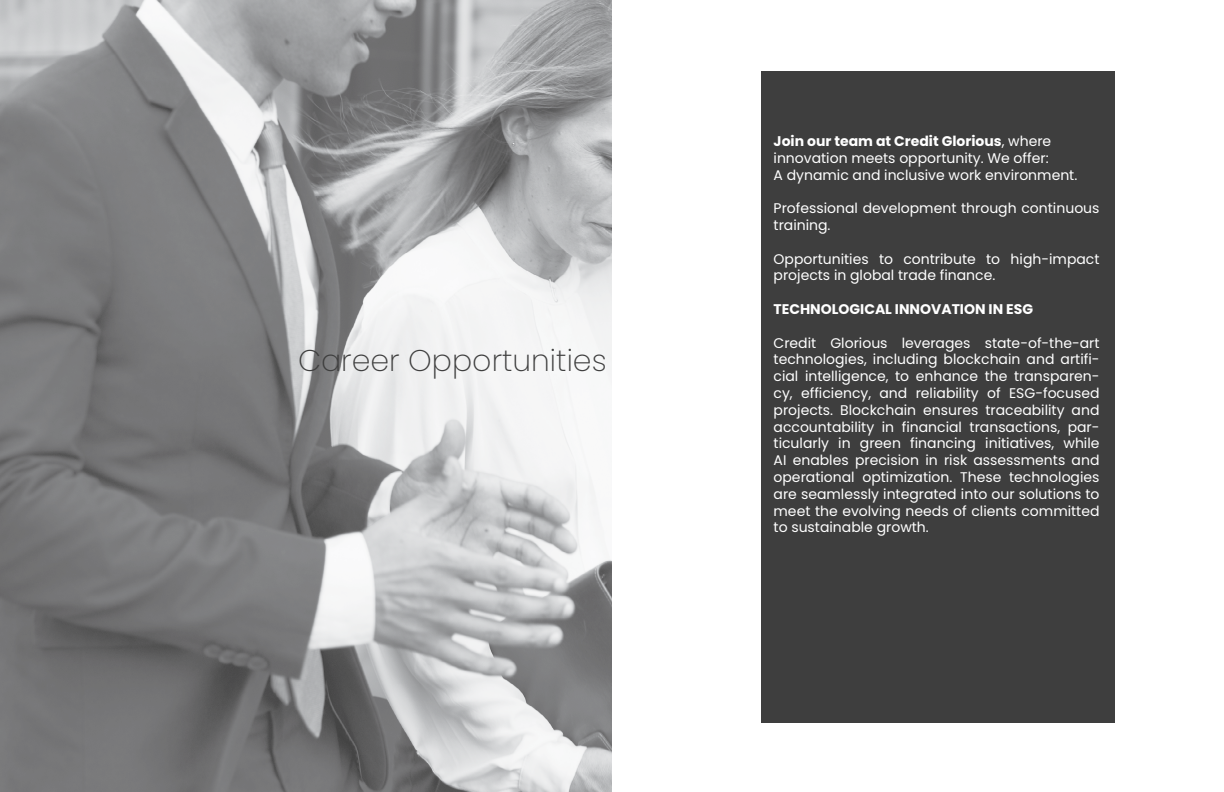
<style>
.page{position:relative;width:1224px;height:792px;background:#fff}
.page>*{position:absolute;margin:0;border:0;box-sizing:border-box;transform-origin:0 0}
.t1{font:200 30px "Poppins";color:#3e3e3e}
.t2{font:14px/16.8px "Poppins";color:#fff}
.t3{font:700 14px "Poppins";color:#fff}
.s1{font-weight:700}
</style>
<div class="page">
<div style="left:761px;top:71px;width:354px;height:652px;background:#3e3e3e"></div>
<img style="left:0;top:0;width:612px;height:792px">
<h1 class="t1" style="left:298px;top:343px;width:310px">Career Opportunities</h1>
<p class="t2" style="left:774px;top:133px;width:305px"><span class="s1">Join our team at Credit Glorious</span>, where innovation meets opportunity. We offer:<br>A dynamic and inclusive work environment.</p>
<p class="t2" style="left:774px;top:200px;width:327px">Professional development through continuous training.</p>
<p class="t2" style="left:774px;top:250px;width:327px">Opportunities to contribute to high-impact projects in global trade finance.</p>
<p class="t3" style="left:774px;top:301px;width:261px">TECHNOLOGICAL INNOVATION IN ESG</p>
<p class="t2" style="left:774px;top:334px;width:328px;text-align:justify">Credit Glorious leverages state-of-the-art technologies, including blockchain and artifi&shy;cial intelligence, to enhance the transparen&shy;cy, efficiency, and reliability of ESG-focused projects. Blockchain ensures traceability and accountability in financial transactions, par&shy;ticularly in green financing initiatives, while AI enables precision in risk assessments and operational optimization. These technologies are seamlessly integrated into our solutions to meet the evolving needs of clients committed to sustainable growth.</p>
</div>
